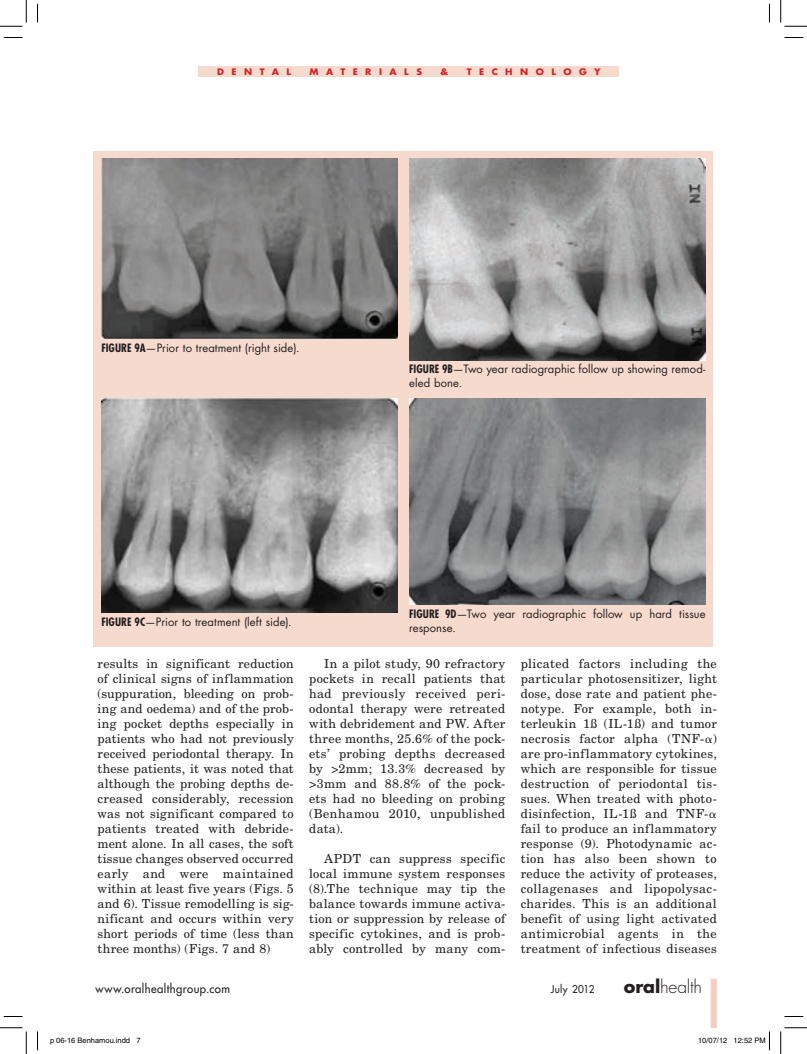
<style>
.page{position:relative;width:807px;height:1054px;background:#fff}
.page>*{position:absolute;margin:0;border:0;box-sizing:border-box;transform-origin:0 0}
.t1{font:700 75px "Futura";color:#f4cfc0;scale:.54 1}
.t2{font:300 17.5px "Futura";letter-spacing:-.01em;color:#231f20}
.t3{font:12.5px/15px "New Century Schlbk LT Std";letter-spacing:.025em;color:#231f20;text-align:justify}
.t4{font:11.75px "Futura";letter-spacing:.04em;color:#231f20;scale:.95 1}
.t5{font:11.25px/13.8px "Futura Std";letter-spacing:.005em;color:#231f20}
.t6{font:10.5px "Futura";letter-spacing:.035em;color:#231f20;scale:.95 1}
.t7{font:700 8.75px "Futura";letter-spacing:.815em;color:#d1232a;scale:1.05 1}
.t8{font:7.5px "Helvetica";color:#000}
.s1{font-family:"Futura";font-weight:700;font-stretch:condensed}
.s2{font-family:"Universal Greekwith Math Pi"}
.s3{font-weight:700}
</style>
<div class="page">
<div style="left:198px;top:66px;width:420px;height:11px;background:#f7dace"></div>
<div style="left:94px;top:151px;width:618px;height:495px;background:#f7dace"></div>
<img style="left:101px;top:159px;width:297px;height:180px">
<img style="left:409px;top:159px;width:296px;height:201px">
<img style="left:101px;top:399px;width:297px;height:213px">
<img style="left:409px;top:399px;width:296px;height:206px">
<svg style="left:4px;top:37px;width:18px;height:1px"></svg>
<svg style="left:784px;top:37px;width:18px;height:1px"></svg>
<svg style="left:4px;top:1016px;width:18px;height:1px"></svg>
<svg style="left:784px;top:1016px;width:18px;height:1px"></svg>
<svg style="left:37px;top:4px;width:1px;height:18px"></svg>
<svg style="left:37px;top:1031px;width:1px;height:19px"></svg>
<svg style="left:769px;top:4px;width:1px;height:18px"></svg>
<svg style="left:0;top:0;width:27px;height:27px"></svg>
<svg style="left:0;top:1027px;width:27px;height:27px"></svg>
<svg style="left:780px;top:0;width:26px;height:27px"></svg>
<svg style="left:780px;top:1027px;width:26px;height:27px"></svg>
<svg style="left:769px;top:1031px;width:1px;height:19px"></svg>
<p class="t7" style="left:217px;top:66px;width:72px">DENTAL</p>
<p class="t7" style="left:309px;top:66px;width:109px">MATERIALS</p>
<p class="t7" style="left:440px;top:66px;width:9px">&amp;</p>
<p class="t7" style="left:466px;top:66px;width:129px">TECHNOLOGY</p>
<p class="t5" style="left:101px;top:341px;width:200px"><span class="s1">FIGURE 9A</span>—Prior to treatment (right side).</p>
<p class="t5" style="left:409px;top:362px;width:298px"><span class="s1">FIGURE 9B</span>—Two year radiographic follow up showing remod&shy;eled bone.</p>
<p class="t5" style="left:101px;top:615px;width:192px"><span class="s1">FIGURE 9C</span>—Prior to treatment (left side).</p>
<p class="t5" style="left:409px;top:607px;width:298px"><span class="s1">FIGURE 9D</span>—Two year radiographic follow up hard tissue response.</p>
<p class="t3" style="left:98px;top:656px;width:198px">results in significant reduction of clinical signs of inflammation (suppuration, bleeding on prob&shy;ing and oedema) and of the prob&shy;ing pocket depths especially in patients who had not previously received periodontal therapy. In these patients, it was noted that although the probing depths de&shy;creased considerably, recession was not significant compared to patients treated with debride&shy;ment alone. In all cases, the soft tissue changes observed occurred early and were maintained within at least five years (Figs. 5 and 6). Tissue remodelling is sig&shy;nificant and occurs within very short periods of time (less than three months) (Figs. 7 and 8)</p>
<p class="t3" style="left:309px;top:656px;width:198px;text-indent:15px">In a pilot study, 90 refractory pockets in recall patients that had previously received peri&shy;odontal therapy were retreated with debridement and PW. After three months, 25.6% of the pock&shy;ets’ probing depths decreased by &gt;2mm; 13.3% decreased by &gt;3mm and 88.8% of the pock&shy;ets had no bleeding on probing (Benhamou 2010, unpublished data).</p>
<p class="t3" style="left:309px;top:851px;width:198px;text-indent:15px">APDT can suppress specific local immune system responses (8).The technique may tip the balance towards immune activa&shy;tion or suppression by release of specific cytokines, and is prob&shy;ably controlled by many com-</p>
<p class="t3" style="left:520px;top:656px;width:198px">plicated factors including the particular photosensitizer, light dose, dose rate and patient phe&shy;notype. For example, both in&shy;terleukin 1ß (IL-1ß) and tumor necrosis factor alpha (TNF-<span class="s2">a</span>) are pro-inflammatory cytokines, which are responsible for tissue destruction of periodontal tis&shy;sues. When treated with photo&shy;disinfection, IL-1ß and TNF-<span class="s2">a </span>fail to produce an inflammatory response (9). Photodynamic ac&shy;tion has also been shown to reduce the activity of proteases, collagenases and lipopolysac&shy;charides. This is an additional benefit of using light activated antimicrobial agents in the treatment of infectious diseases</p>
<p class="t4" style="left:95px;top:981px;width:143px">www.oralhealthgroup.com</p>
<p class="t6" style="left:550px;top:982px;width:48px">July 2012</p>
<h2 class="t2" style="left:623px;top:975px;width:80px"><span class="s3">ORAL</span>health</h2>
<h1 class="t1" style="left:701px;top:961px;width:45px">|</h1>
<p class="t8" style="left:50px;top:1036px;width:92px">p 06-16 Benhamou.indd 7</p>
<p class="t8" style="left:698px;top:1036px;width:69px">10/07/12 12:52 PM</p>
</div>
